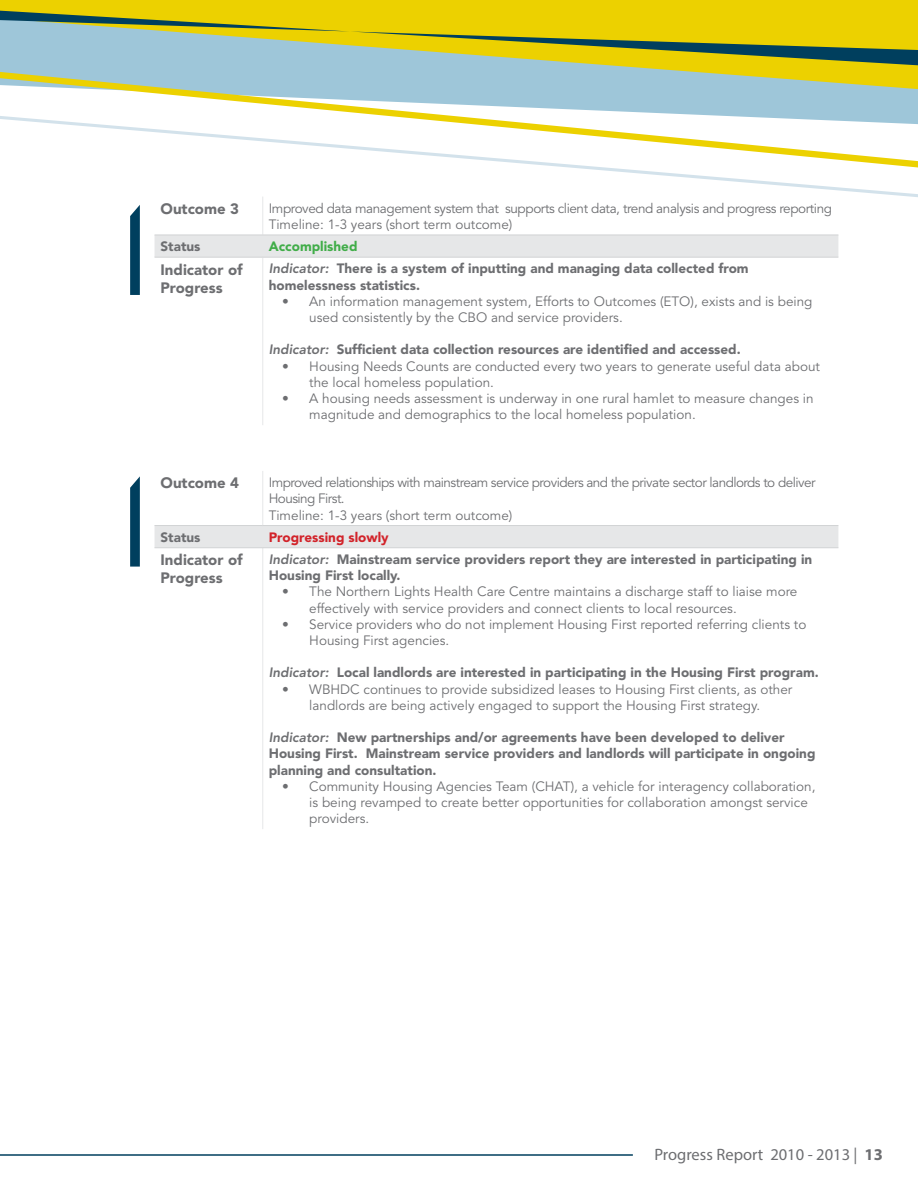
<style>
.page{position:relative;width:918px;height:1188px;background:#fff}
.page>*{position:absolute;margin:0;border:0;box-sizing:border-box;transform-origin:0 0}
.t1{font:16.5px "Myriad Pro";color:#6d6e71}
.t2{font:900 15px/18px "Avenir LT Std";color:#6d6e71}
.t3{font:13.5px/16.2px "Avenir LT Std";color:#6d6e71}
.t4{font:900 13.5px/16.2px "Avenir LT Std";color:#6d6e71}
.t5{font:13.5px/16.2px "Avenir LT Std";letter-spacing:-.04em;color:#6d6e71}
.t6{font:13.5px/16.2px "Avenir LT Std";letter-spacing:-.03em;color:#6d6e71}
.t7{font:900 13.5px "Avenir LT Std";color:#d2232a}
.t8{font:900 13.5px "Avenir LT Std";color:#41ad49}
.s1{font-weight:800;font-style:italic}
.s2{font-weight:700}
</style>
<div class="page">
<svg style="left:0;top:0;width:918px;height:72px;background:#d6cd3b"></svg>
<svg style="left:0;top:72px;width:918px;height:44px;fill:#9ec6d9"></svg>
<svg style="left:0;top:116px;width:918px;height:81px"></svg>
<svg style="left:0;top:11px;width:918px;height:54px;background:#b9bc49"></svg>
<hr style="left:0;top:1154px;width:633px;height:2px;background:#003f5e">
<hr style="left:263px;top:197px;width:1px;height:38px;background:#e6e7e8">
<div style="left:155px;top:236px;width:683px;height:21px;background:#e6e7e8"></div>
<hr style="left:263px;top:257px;width:1px;height:168px;background:#e6e7e8">
<hr style="left:155px;top:235px;width:108px;height:1px;background:#d1d3d4">
<hr style="left:263px;top:235px;width:575px;height:1px;background:#d1d3d4">
<hr style="left:155px;top:257px;width:108px;height:1px;background:#d1d3d4">
<hr style="left:263px;top:257px;width:575px;height:1px;background:#d1d3d4">
<hr style="left:263px;top:471px;width:1px;height:54px;background:#e6e7e8">
<div style="left:155px;top:526px;width:683px;height:21px;background:#e6e7e8"></div>
<hr style="left:263px;top:548px;width:1px;height:281px;background:#e6e7e8">
<hr style="left:155px;top:525px;width:108px;height:1px;background:#d1d3d4">
<hr style="left:263px;top:525px;width:575px;height:1px;background:#d1d3d4">
<hr style="left:155px;top:547px;width:108px;height:1px;background:#d1d3d4">
<hr style="left:263px;top:547px;width:575px;height:1px;background:#d1d3d4">
<svg style="left:130px;top:476px;width:10px;height:91px"></svg>
<svg style="left:130px;top:205px;width:10px;height:90px"></svg>
<p class="t2" style="left:161px;top:200px;width:80px">Outcome 3</p>
<p class="t6" style="left:269px;top:200px;width:565px">Improved data management system that supports client data, trend analysis and progress reporting<br>Timeline: 1-3 years (short term outcome)</p>
<p class="t4" style="left:161px;top:238px;width:41px">Status</p>
<p class="t8" style="left:269px;top:238px;width:90px">Accomplished</p>
<p class="t2" style="left:161px;top:260px;width:84px">Indicator of<br>Progress</p>
<p class="t4" style="left:269px;top:261px;width:481px"><span class="s1">Indicator:</span> There is a system of inputting and managing data collected from homelessness statistics.</p>
<p class="t3" style="left:309px;top:293px;width:505px;text-indent:-27px">• An information management system, Efforts to Outcomes (ETO), exists and is being used consistently by the CBO and service providers.</p>
<p class="t4" style="left:269px;top:342px;width:474px"><span class="s1">Indicator:</span> Sufficient data collection resources are identified and accessed.</p>
<p class="t3" style="left:309px;top:358px;width:512px;text-indent:-27px">• Housing Needs Counts are conducted every two years to generate useful data about the local homeless population.</p>
<p class="t3" style="left:309px;top:391px;width:506px;text-indent:-27px">• A housing needs assessment is underway in one rural hamlet to measure changes in magnitude and demographics to the local homeless population.</p>
<p class="t2" style="left:161px;top:474px;width:80px">Outcome 4</p>
<p class="t5" style="left:269px;top:475px;width:548px">Improved relationships with mainstream service providers and the private sector landlords to deliver<br>Housing First.<br>Timeline: 1-3 years (short term outcome)</p>
<p class="t4" style="left:161px;top:529px;width:41px">Status</p>
<p class="t7" style="left:269px;top:529px;width:122px">Progressing slowly</p>
<p class="t2" style="left:161px;top:551px;width:84px">Indicator of<br>Progress</p>
<p class="t4" style="left:269px;top:551px;width:545px"><span class="s1">Indicator:</span> Mainstream service providers report they are interested in participating in<br>Housing First locally.</p>
<p class="t3" style="left:309px;top:584px;width:490px;text-indent:-27px">• The Northern Lights Health Care Centre maintains a discharge staff to liaise more effectively with service providers and connect clients to local resources.</p>
<p class="t3" style="left:309px;top:616px;width:499px;text-indent:-27px">• Service providers who do not implement Housing First reported referring clients to<br>Housing First agencies.</p>
<p class="t4" style="left:269px;top:665px;width:552px"><span class="s1">Indicator:</span> Local landlords are interested in participating in the Housing First program.</p>
<p class="t3" style="left:282px;top:681px;width:512px;text-align:center">• WBHDC continues to provide subsidized leases to Housing First clients, as other landlords are being actively engaged to support the Housing First strategy.</p>
<p class="t4" style="left:269px;top:729px;width:548px"><span class="s1">Indicator:</span> New partnerships and/or agreements have been developed to deliver<br>Housing First. Mainstream service providers and landlords will participate in ongoing planning and consultation.</p>
<p class="t3" style="left:309px;top:778px;width:508px;text-indent:-27px">• Community Housing Agencies Team (CHAT), a vehicle for interagency collaboration, is being revamped to create better opportunities for collaboration amongst service providers.</p>
<p class="t1" style="left:654px;top:1144px;width:230px">Progress Report 2010 - 2013 | <span class="s2">13</span></p>
</div>
